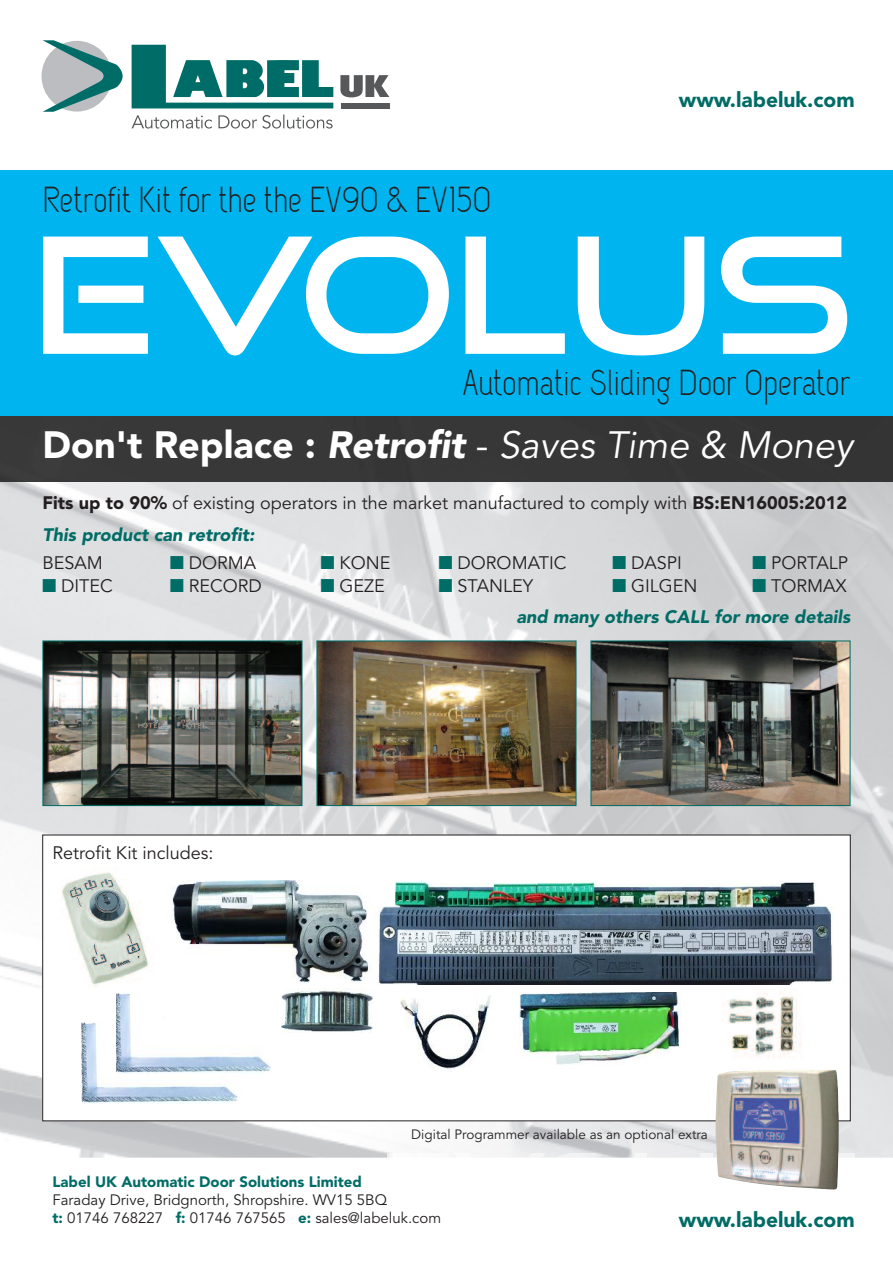
<style>
.page{position:relative;width:893px;height:1263px;background:#fff}
.page>*{position:absolute;margin:0;border:0;box-sizing:border-box;transform-origin:0 0}
.t1{font:italic 37.8px "Avenir LT Std";color:#fff}
.t2{font:36px "Capsuula";color:#231f20}
.t3{font:900 21px "Avenir LT Std";color:#006c66}
.t4{font:18px/31.5px "Avenir LT Std";color:#231f20}
.t5{font:italic 900 18px/31.5px "Avenir LT Std";color:#006c66;text-align:right}
.t6{font:15px/18px "Avenir LT Std";color:#231f20}
.t7{font:900 15px "Avenir LT Std";color:#006c66}
.t8{font:13.5px "Avenir LT Std";color:#231f20}
.s1{font-weight:900;font-style:normal}
.s2{font-weight:900}
.s3{font-style:normal}
.s4{font-weight:900;font-style:italic;color:#006c66}
.s5{font-family:"Monotype Sorts";color:#006c66}
.s6{font-family:"Monotype Sorts";font-weight:400;font-style:normal}
.s7{font-weight:400;font-style:normal;color:#231f20}
.s8{font-weight:900;color:#006c66}
</style>
<div class="page">
<img style="left:0;top:482px;width:893px;height:676px">
<div style="left:43px;top:835px;width:807px;height:286px;background:#fff"></div>
<div style="left:0;top:170px;width:893px;height:247px;background:#00b5ef"></div>
<div style="left:0;top:417px;width:893px;height:65px;background:#373738"></div>
<img style="left:45px;top:643px;width:255px;height:161px">
<div style="left:43px;top:641px;width:259px;height:165px;border:1px solid #006c66"></div>
<img style="left:319px;top:643px;width:255px;height:161px">
<div style="left:317px;top:641px;width:259px;height:165px;border:1px solid #006c66"></div>
<img style="left:593px;top:643px;width:255px;height:161px">
<div style="left:591px;top:641px;width:259px;height:165px;border:1px solid #006c66"></div>
<svg style="left:132px;top:114px;width:201px;height:15px"></svg>
<svg style="left:43px;top:40px;width:80px;height:72px"></svg>
<svg style="left:132px;top:45px;width:201px;height:63px"></svg>
<svg style="left:340px;top:75px;width:49px;height:22px"></svg>
<div style="left:341px;top:103px;width:48px;height:5px;background:#57585a"></div>
<svg style="left:43px;top:237px;width:804px;height:118px"></svg>
<img style="left:387px;top:1153px;width:468px;height:4px">
<img style="left:378px;top:880px;width:456px;height:105px">
<img style="left:519px;top:992px;width:162px;height:73px">
<img style="left:172px;top:880px;width:198px;height:104px">
<img style="left:400px;top:995px;width:91px;height:74px">
<img style="left:281px;top:988px;width:92px;height:44px">
<img style="left:81px;top:1022px;width:157px;height:81px">
<img style="left:115px;top:993px;width:156px;height:81px">
<svg style="left:636px;top:1019px;width:45px;height:46px"></svg>
<div style="left:131px;top:984px;width:149px;height:17px;background:#fff"></div>
<div style="left:108px;top:980px;width:7px;height:94px;background:#fff"></div>
<svg style="left:222px;top:904px;width:30px;height:4px"></svg>
<div style="left:485px;top:1038px;width:32px;height:53px;background:#fff"></div>
<img style="left:722px;top:993px;width:79px;height:65px">
<img style="left:62px;top:872px;width:87px;height:114px">
<img style="left:715px;top:1070px;width:124px;height:119px">
<h2 class="t2" style="left:43px;top:179px;width:450px">Retrofit Kit for the the EV90 &amp; EV150</h2>
<p class="t3" style="left:679px;top:91px;width:177px">www.labeluk.com</p>
<h2 class="t2" style="left:462px;top:362px;width:390px">Automatic Sliding Door Operator</h2>
<h1 class="t1" style="left:43px;top:429px;width:812px"><span class="s1">Don't Replace :</span> <span class="s2">Retrofit</span> <span class="s3">-</span> Saves Time &amp; Money</h1>
<p class="t4" style="left:43px;top:489px;width:806px"><span class="s2">Fits up to 90%</span> of existing operators in the market manufactured to comply with <span class="s2">BS:EN16005:2012<br></span><span class="s4">This product can retrofit:</span></p>
<p class="t4" style="left:43px;top:549px;width:62px">BESAM</p>
<p class="t4" style="left:170px;top:549px;width:88px"><span class="s5">N</span> DORMA</p>
<p class="t4" style="left:321px;top:549px;width:71px"><span class="s5">N</span> KONE</p>
<p class="t4" style="left:439px;top:549px;width:129px"><span class="s5">N</span> DOROMATIC</p>
<p class="t4" style="left:612px;top:549px;width:71px"><span class="s5">N</span> DASPI</p>
<p class="t4" style="left:752px;top:549px;width:97px"><span class="s5">N</span> PORTALP</p>
<p class="t4" style="left:43px;top:571px;width:72px"><span class="s5">N</span> DITEC</p>
<p class="t4" style="left:170px;top:571px;width:93px"><span class="s5">N</span> RECORD</p>
<p class="t4" style="left:321px;top:571px;width:66px"><span class="s5">N</span> GEZE</p>
<p class="t4" style="left:439px;top:571px;width:96px"><span class="s5">N</span> STANLEY</p>
<p class="t4" style="left:612px;top:571px;width:87px"><span class="s5">N</span> GILGEN</p>
<p class="t5" style="left:516px;top:571px;width:335px"><span class="s6">N</span> <span class="s7">TORMAX<br></span>and many others CALL for more details</p>
<p class="t4" style="left:52px;top:838px;width:163px">Retrofit Kit includes:</p>
<p class="t8" style="left:411px;top:1129px;width:298px">Digital Programmer available as an optional extra</p>
<p class="t7" style="left:53px;top:1175px;width:311px">Label UK Automatic Door Solutions Limited</p>
<p class="t6" style="left:53px;top:1191px;width:390px">Faraday Drive, Bridgnorth, Shropshire. WV15 5BQ<br><span class="s8">t:</span> 01746 768227 <span class="s8">f:</span> 01746 767565 <span class="s8">e:</span> sales@labeluk.com</p>
<p class="t3" style="left:679px;top:1211px;width:177px">www.labeluk.com</p>
</div>
